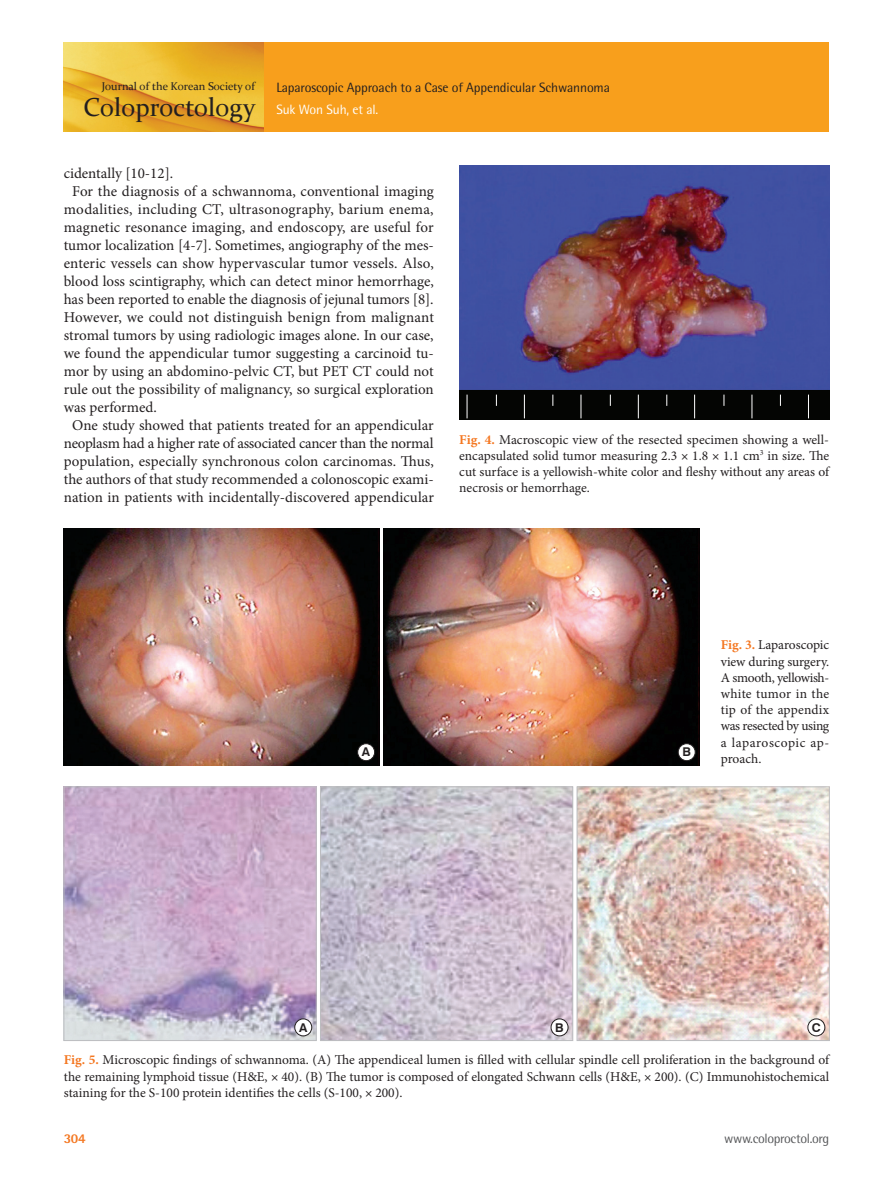
<style>
.page{position:relative;width:893px;height:1191px;background:#fff}
.page>*{position:absolute;margin:0;border:0;box-sizing:border-box;transform-origin:0 0}
.t1{font:25.95px "Constantia";color:#231f20}
.t2{font:15px "Minion Pro";color:#231f20}
.t3{font:15px "Minion Pro";letter-spacing:-.02em;color:#231f20}
.t4{font:15px "Minion Pro";letter-spacing:.02em;color:#231f20}
.t5{font:13.5px/16.2px "Minion Pro";color:#231f20;text-align:justify}
.t6{font:13.5px "Rotis Semi Sans Std";letter-spacing:-.01em;color:#231f20}
.t7{font:13.5px "Rotis Semi Sans Std";letter-spacing:-.025em;color:#57585a}
.t8{font:13.5px "Rotis Semi Sans Std";letter-spacing:-.01em;color:#fff}
.t9{font:800 13.5px "Rotis Semi Sans Std";color:#f47721}
.t10{font:700 12.15px "Swiss 721 BT";color:#231f20}
.t11{font:11.25px "Constantia";color:#231f20}
.s1{font-weight:700;color:#f47721}
.s2{font-family:"Utopia Std"}
</style>
<div class="page">
<div style="left:264px;top:43px;width:565px;height:89px;background:#f89f1c"></div>
<img style="left:64px;top:43px;width:200px;height:89px">
<img style="left:64px;top:528px;width:315px;height:237px">
<img style="left:384px;top:528px;width:316px;height:237px">
<div style="left:358px;top:743px;width:17px;height:17px;background:#fff;border-radius:50%"></div>
<div style="left:357px;top:743px;width:18px;height:18px;border:1px solid #231f20;border-radius:50%"></div>
<div style="left:678px;top:743px;width:17px;height:17px;background:#fff;border-radius:50%"></div>
<div style="left:678px;top:743px;width:17px;height:18px;border:1px solid #231f20;border-radius:50%"></div>
<img style="left:459px;top:166px;width:370px;height:254px">
<svg style="left:467px;top:394px;width:1px;height:24px"></svg>
<svg style="left:581px;top:394px;width:1px;height:24px"></svg>
<svg style="left:694px;top:394px;width:1px;height:24px"></svg>
<svg style="left:524px;top:394px;width:1px;height:24px"></svg>
<svg style="left:638px;top:394px;width:1px;height:24px"></svg>
<svg style="left:752px;top:394px;width:1px;height:24px"></svg>
<svg style="left:808px;top:394px;width:1px;height:24px"></svg>
<svg style="left:496px;top:394px;width:1px;height:12px"></svg>
<svg style="left:610px;top:394px;width:1px;height:12px"></svg>
<svg style="left:724px;top:394px;width:1px;height:12px"></svg>
<svg style="left:553px;top:394px;width:1px;height:12px"></svg>
<svg style="left:666px;top:394px;width:1px;height:12px"></svg>
<svg style="left:780px;top:394px;width:1px;height:12px"></svg>
<img style="left:66px;top:788px;width:248px;height:250px">
<div style="left:64px;top:786px;width:252px;height:254px;border:1px solid #bcbdc0"></div>
<img style="left:322px;top:788px;width:249px;height:250px">
<div style="left:320px;top:786px;width:253px;height:254px;border:1px solid #bcbdc0"></div>
<img style="left:579px;top:788px;width:248px;height:250px">
<div style="left:577px;top:786px;width:252px;height:254px;border:1px solid #bcbdc0"></div>
<div style="left:295px;top:1019px;width:17px;height:17px;background:#fff;border-radius:50%"></div>
<div style="left:295px;top:1018px;width:17px;height:18px;border:1px solid #231f20;border-radius:50%"></div>
<div style="left:551px;top:1019px;width:17px;height:17px;background:#fff;border-radius:50%"></div>
<div style="left:551px;top:1018px;width:17px;height:18px;border:1px solid #231f20;border-radius:50%"></div>
<div style="left:808px;top:1019px;width:17px;height:17px;background:#fff;border-radius:50%"></div>
<div style="left:808px;top:1018px;width:17px;height:18px;border:1px solid #231f20;border-radius:50%"></div>
<p class="t11" style="left:102px;top:79px;width:154px">Journal of the Korean Society of</p>
<h1 class="t1" style="left:83px;top:90px;width:174px">Coloproctology</h1>
<p class="t6" style="left:276px;top:80px;width:335px">Laparoscopic Approach to a Case of Appendicular Schwannoma</p>
<p class="t8" style="left:276px;top:102px;width:104px">Suk Won Suh, et al.</p>
<p class="t2" style="left:64px;top:163px;width:111px">cidentally [10-12].</p>
<p class="t2" style="left:72px;top:181px;width:363px">For the diagnosis of a schwannoma, conventional imaging</p>
<p class="t4" style="left:64px;top:199px;width:371px">modalities, including CT, ultrasonography, barium enema,</p>
<p class="t2" style="left:64px;top:217px;width:371px">magnetic resonance imaging, and endoscopy, are useful for</p>
<p class="t2" style="left:64px;top:235px;width:371px">tumor localization [4-7]. Sometimes, angiography of the mes-</p>
<p class="t2" style="left:64px;top:253px;width:371px">enteric vessels can show hypervascular tumor vessels. Also,</p>
<p class="t2" style="left:64px;top:271px;width:371px">blood loss scintigraphy, which can detect minor hemorrhage,</p>
<p class="t2" style="left:64px;top:289px;width:371px">has been reported to enable the diagnosis of jejunal tumors [8].</p>
<p class="t2" style="left:64px;top:307px;width:372px">However, we could not distinguish benign from malignant</p>
<p class="t2" style="left:64px;top:325px;width:371px">stromal tumors by using radiologic images alone. In our case,</p>
<p class="t2" style="left:64px;top:343px;width:371px">we found the appendicular tumor suggesting a carcinoid tu-</p>
<p class="t2" style="left:64px;top:361px;width:371px">mor by using an abdomino-pelvic CT, but PET CT could not</p>
<p class="t2" style="left:64px;top:379px;width:371px">rule out the possibility of malignancy, so surgical exploration</p>
<p class="t2" style="left:64px;top:397px;width:95px">was performed.</p>
<p class="t2" style="left:72px;top:415px;width:363px">One study showed that patients treated for an appendicular</p>
<p class="t3" style="left:64px;top:433px;width:371px">neoplasm had a higher rate of associated cancer than the normal</p>
<p class="t2" style="left:64px;top:451px;width:372px">population, especially synchronous colon carcinomas. Thus,</p>
<p class="t2" style="left:64px;top:469px;width:371px">the authors of that study recommended a colonoscopic exami-</p>
<p class="t2" style="left:64px;top:487px;width:372px">nation in patients with incidentally-discovered appendicular</p>
<p class="t5" style="left:459px;top:431px;width:371px"><span class="s1">Fig. 4.</span> Macroscopic view of the resected specimen showing a well&shy;encapsulated solid tumor measuring 2.3 <span class="s2">×</span> 1.8 <span class="s2">×</span> 1.1 cm<sup>3</sup> in size. The cut surface is a yellowish-white color and fleshy without any areas of necrosis or hemorrhage.</p>
<p class="t10" style="left:362px;top:744px;width:10px">A</p>
<p class="t10" style="left:682px;top:744px;width:10px">B</p>
<p class="t5" style="left:721px;top:637px;width:110px"><span class="s1">Fig. 3.</span> Laparoscopic view during surgery.<br>A smooth, yellowish&shy;white tumor in the tip of the appendix was resected by using a laparoscopic ap&shy;proach.</p>
<p class="t10" style="left:299px;top:1020px;width:10px">A</p>
<p class="t10" style="left:555px;top:1020px;width:10px">B</p>
<p class="t10" style="left:812px;top:1020px;width:10px">C</p>
<p class="t5" style="left:64px;top:1052px;width:767px"><span class="s1">Fig. 5.</span> Microscopic findings of schwannoma. (A) The appendiceal lumen is filled with cellular spindle cell proliferation in the background of the remaining lymphoid tissue (H&amp;E, <span class="s2">×</span> 40). (B) The tumor is composed of elongated Schwann cells (H&amp;E, <span class="s2">×</span> 200). (C) Immunohistochemical staining for the S-100 protein identifies the cells (S-100, <span class="s2">×</span> 200).</p>
<p class="t9" style="left:64px;top:1129px;width:23px">304</p>
<p class="t7" style="left:724px;top:1130px;width:106px">www.coloproctol.org</p>
</div>
